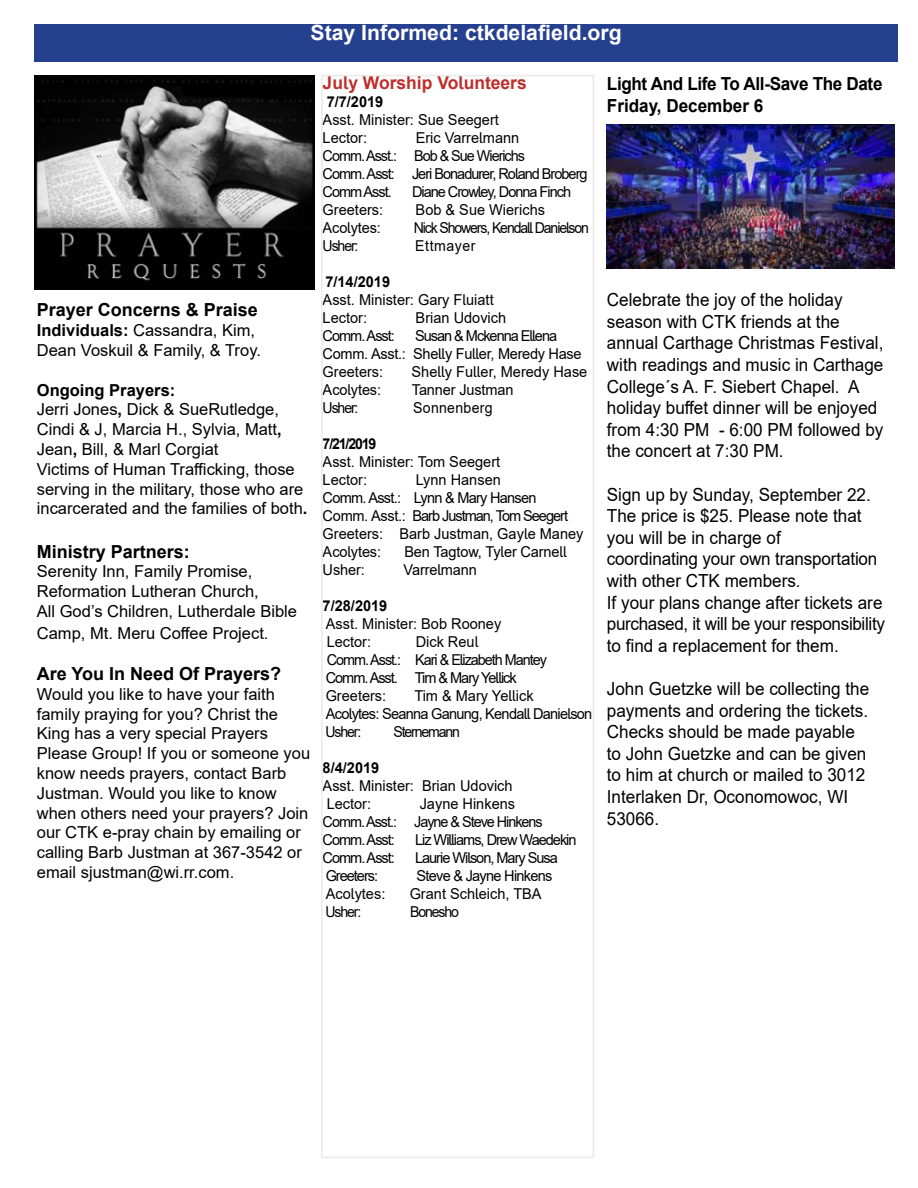
<style>
.page{position:relative;width:918px;height:1188px;background:#fff}
.page>*{position:absolute;margin:0;border:0;box-sizing:border-box;transform-origin:0 0}
.t1{font:700 21px "Arial";color:#fff}
.t2{font:18px/21.6px "Arial";color:#000;scale:.95 1}
.t3{font:700 18px "Arial";color:#000}
.t4{font:700 18px/21.6px "Arial";letter-spacing:-.02em;color:#000;scale:.95 1}
.t5{font:700 18px "Arial";color:#bc2f2c}
.t6{font:16.5px/19.8px "Arial";color:#000}
.t7{font:15px/18px "Arial";letter-spacing:-.07em;color:#000}
.t8{font:15px/18px "Arial";color:#000}
.t9{font:15px/18px "Arial";letter-spacing:-.02em;color:#000}
.t10{font:15px/18px "Arial";letter-spacing:-.05em;color:#000}
.t11{font:15px "Arial";letter-spacing:-.08em;color:#000;scale:.94 1}
.t12{font:700 15px "Arial";color:#000}
.t13{font:15px "Arial";letter-spacing:-.02em;color:#000;scale:.94 1}
.t14{font:15px "Arial";letter-spacing:.02em;color:#000;scale:.94 1}
.t15{font:700 15px "Arial";color:#000;scale:.94 1}
.t16{font:15px "Arial";letter-spacing:.04em;color:#000;scale:.94 1}
.s1{font-weight:700}
</style>
<div class="page">
<div style="left:321px;top:75px;width:273px;height:1083px;border:2px solid #eaeaea"></div>
<div style="left:34px;top:24px;width:864px;height:38px;background:#25408f"></div>
<img style="left:34px;top:75px;width:281px;height:214px">
<img style="left:607px;top:124px;width:288px;height:144px">
<p class="t1" style="left:311px;top:17px;width:313px">Stay Informed: ctkdelafield.org</p>
<p class="t3" style="left:37px;top:297px;width:223px">Prayer Concerns &amp; Praise</p>
<p class="t6" style="left:37px;top:320px;width:226px"><span class="s1">Individuals:</span> Cassandra, Kim,<br>Dean Voskuil &amp; Family, &amp; Troy.</p>
<p class="t6" style="left:37px;top:380px;width:272px"><span class="s1">Ongoing Prayers:<br></span>Jerri Jones<span class="s1">,</span> Dick &amp; SueRutledge,<br>Cindi &amp; J, Marcia H., Sylvia, Matt<span class="s1">,<br></span>Jean<span class="s1">,</span> Bill, &amp; Marl Corgiat<br>Victims of Human Trafficking, those serving in the military, those who are incarcerated and the families of both<span class="s1">.</span></p>
<p class="t3" style="left:37px;top:539px;width:155px">Ministry Partners:</p>
<p class="t6" style="left:37px;top:562px;width:262px">Serenity Inn, Family Promise,<br>Reformation Lutheran Church,<br>All God’s Children, Lutherdale Bible</p>
<p class="t6" style="left:37px;top:623px;width:233px">Camp, Mt. Meru Coffee Project.</p>
<p class="t3" style="left:37px;top:661px;width:246px">Are You In Need Of Prayers?</p>
<p class="t6" style="left:37px;top:684px;width:275px">Would you like to have your faith family praying for you? Christ the<br>King has a very special Prayers<br>Please Group! If you or someone you know needs prayers, contact Barb<br>Justman. Would you like to know when others need your prayers? Join our CTK e-pray chain by emailing or calling Barb Justman at 367-3542 or email sjustman@wi.rr.com.</p>
<p class="t5" style="left:323px;top:70px;width:206px">July Worship Volunteers</p>
<p class="t12" style="left:327px;top:92px;width:58px">7/7/2019</p>
<p class="t8" style="left:323px;top:111px;width:178px">Asst. Minister: Sue Seegert<br>Lector:</p>
<p class="t7" style="left:323px;top:129px;width:266px;text-indent:93px">Eric Varrelmann<br>Comm. Asst.: Bob &amp; Sue Wierichs<br>Comm. Asst: Jeri Bonadurer, Roland Broberg<br>Comm Asst.</p>
<p class="t7" style="left:412px;top:183px;width:161px">Diane Crowley, Donna Finch</p>
<p class="t8" style="left:323px;top:201px;width:62px">Greeters:</p>
<p class="t8" style="left:416px;top:201px;width:131px">Bob &amp; Sue Wierichs</p>
<p class="t9" style="left:323px;top:219px;width:60px">Acolytes:</p>
<p class="t11" style="left:414px;top:218px;width:188px">Nick Showers, Kendall Danielson</p>
<p class="t13" style="left:323px;top:236px;width:40px">Usher:</p>
<p class="t16" style="left:415px;top:236px;width:66px">Ettmayer</p>
<p class="t12" style="left:325px;top:272px;width:66px">7/14/2019</p>
<p class="t8" style="left:323px;top:291px;width:173px">Asst. Minister: Gary Fluiatt<br>Lector:</p>
<p class="t8" style="left:416px;top:309px;width:92px">Brian Udovich</p>
<p class="t7" style="left:323px;top:327px;width:74px">Comm. Asst:</p>
<p class="t9" style="left:323px;top:327px;width:261px;text-indent:92px">Susan &amp; Mckenna Ellena<br>Comm. Asst.: Shelly Fuller, Meredy Hase<br>Greeters:</p>
<p class="t8" style="left:412px;top:363px;width:177px">Shelly Fuller, Meredy Hase</p>
<p class="t9" style="left:323px;top:381px;width:60px">Acolytes:</p>
<p class="t9" style="left:412px;top:381px;width:103px">Tanner Justman</p>
<p class="t13" style="left:323px;top:398px;width:40px">Usher:</p>
<p class="t14" style="left:413px;top:398px;width:86px">Sonnenberg</p>
<p class="t15" style="left:323px;top:434px;width:59px">7/21/2019</p>
<p class="t8" style="left:323px;top:453px;width:179px">Asst. Minister: Tom Seegert<br>Lector:</p>
<p class="t9" style="left:323px;top:471px;width:262px;text-indent:93px">Lynn Hansen<br>Comm. Asst.: Lynn &amp; Mary Hansen<br>Comm. Asst.: Barb Justman, Tom Seegert<br>Greeters: Barb Justman, Gayle Maney<br>Acolytes:</p>
<p class="t9" style="left:404px;top:543px;width:163px">Ben Tagtow, Tyler Carnell</p>
<p class="t9" style="left:323px;top:561px;width:44px">Usher:</p>
<p class="t9" style="left:404px;top:561px;width:75px">Varrelmann</p>
<p class="t12" style="left:323px;top:596px;width:66px">7/28/2019</p>
<p class="t8" style="left:326px;top:615px;width:177px">Asst. Minister: Bob Rooney<br>Lector:</p>
<p class="t7" style="left:326px;top:633px;width:223px;text-indent:90px">Dick Reul<br>Comm. Asst.: Kari &amp; Elizabeth Mantey<br>Comm. Asst. Tim &amp; Mary Yellick<br>Greeters:</p>
<p class="t10" style="left:325px;top:687px;width:268px;text-indent:89px">Tim &amp; Mary Yellick<br>Acolytes: Seanna Ganung, Kendall Danielson<br>Usher:</p>
<p class="t11" style="left:393px;top:722px;width:72px">Sternemann</p>
<p class="t12" style="left:323px;top:758px;width:58px">8/4/2019</p>
<p class="t8" style="left:323px;top:777px;width:192px">Asst. Minister: Brian Udovich<br>Lector:</p>
<p class="t7" style="left:323px;top:795px;width:222px;text-indent:97px">Jayne Hinkens<br>Comm. Asst.: Jayne &amp; Steve Hinkens<br>Comm. Asst:</p>
<p class="t7" style="left:415px;top:831px;width:163px">Liz Williams, Drew Waedekin</p>
<p class="t7" style="left:323px;top:849px;width:74px">Comm. Asst:</p>
<p class="t7" style="left:415px;top:849px;width:144px">Laurie Wilson, Mary Susa</p>
<p class="t7" style="left:326px;top:867px;width:54px">Greeters:</p>
<p class="t10" style="left:417px;top:867px;width:137px">Steve &amp; Jayne Hinkens</p>
<p class="t8" style="left:326px;top:885px;width:61px">Acolytes:</p>
<p class="t8" style="left:410px;top:885px;width:134px">Grant Schleich, TBA</p>
<p class="t13" style="left:325px;top:902px;width:40px">Usher:</p>
<p class="t11" style="left:410px;top:902px;width:54px">Bonesho</p>
<p class="t4" style="left:607px;top:73px;width:292px">Light And Life To All-Save The Date<br>Friday, December 6</p>
<p class="t2" style="left:607px;top:289px;width:293px">Celebrate the joy of the holiday season with CTK friends at the annual Carthage Christmas Festival, with readings and music in Carthage<br>College´s A. F. Siebert Chapel. A holiday buffet dinner will be enjoyed from 4:30 PM - 6:00 PM followed by the concert at 7:30 PM.</p>
<p class="t2" style="left:607px;top:483px;width:294px">Sign up by Sunday, September 22.<br>The price is $25. Please note that you will be in charge of<br>coordinating your own transportation with other CTK members.<br>If your plans change after tickets are purchased, it will be your responsibility to find a replacement for them.</p>
<p class="t2" style="left:607px;top:678px;width:278px">John Guetzke will be collecting the payments and ordering the tickets.<br>Checks should be made payable to John Guetzke and can be given to him at church or mailed to 3012<br>Interlaken Dr, Oconomowoc, WI<br>53066.</p>
</div>
